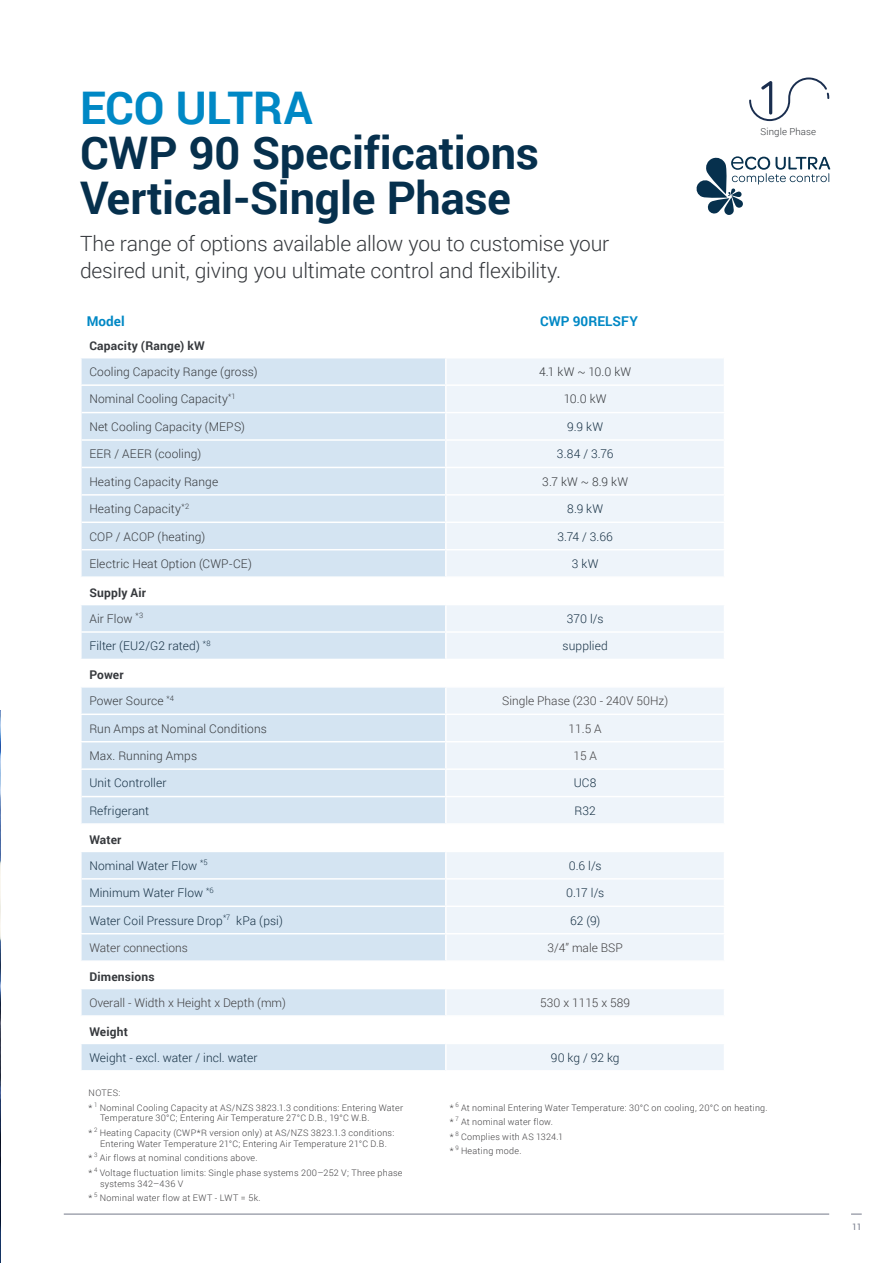
<style>
.page{position:relative;width:893px;height:1263px;background:#fff}
.page>*{position:absolute;margin:0;border:0;box-sizing:border-box;transform-origin:0 0}
.t1{font:700 45px/45px "Roboto";letter-spacing:-.005em;color:#06304d}
.t2{font:700 45px "Roboto";color:#0088c5}
.t3{font:300 21px/27px "Roboto";letter-spacing:-.01em;color:#36393d}
.t4{font:700 13.5px "Roboto";letter-spacing:.005em;color:#0088c5}
.t5{font:300 12px/25.7px "Roboto";letter-spacing:.01em;color:#36393d}
.t6{font:300 12px/25.7px "Roboto";letter-spacing:.01em;color:#163044}
.t7{font:300 12px "Roboto";color:#414042}
.t8{font:700 12px/25.7px "Roboto";letter-spacing:.015em;color:#36393d}
.t9{font:300 9.6px "Roboto";letter-spacing:.015em;color:#36393d}
.t10{font:300 9px/14.5px "Roboto";letter-spacing:.03em;color:#414042}
.t11{font:9px "Roboto";color:#7b808f}
.s1{font-weight:300}
.s2{font-weight:700}
.s3{font-weight:700;color:#36393d}
</style>
<div class="page">
<hr style="left:64px;top:1213px;width:765px;height:1px;background:#7b808f">
<div style="left:82px;top:358px;width:363px;height:712px;background:#d4e4f2"></div>
<div style="left:447px;top:359px;width:277px;height:711px;background:#eef4fa"></div>
<svg style="left:82px;top:578px;width:363px;height:465px;fill:#d4e4f2"></svg>
<svg style="left:447px;top:578px;width:277px;height:465px;fill:#eef4fa"></svg>
<hr style="left:80px;top:988px;width:366px;height:1px;background:#fff">
<hr style="left:446px;top:988px;width:279px;height:1px;background:#fff">
<hr style="left:80px;top:1015px;width:366px;height:2px;background:#fff">
<hr style="left:446px;top:1015px;width:279px;height:2px;background:#fff">
<hr style="left:80px;top:384px;width:366px;height:2px;background:#fff">
<hr style="left:446px;top:384px;width:278px;height:2px;background:#fff">
<hr style="left:82px;top:412px;width:364px;height:1px;background:#fff">
<hr style="left:446px;top:412px;width:279px;height:1px;background:#fff">
<hr style="left:82px;top:439px;width:364px;height:2px;background:#fff">
<hr style="left:446px;top:439px;width:279px;height:2px;background:#fff">
<hr style="left:82px;top:467px;width:364px;height:1px;background:#fff">
<hr style="left:446px;top:467px;width:279px;height:1px;background:#fff">
<hr style="left:82px;top:494px;width:364px;height:2px;background:#fff">
<hr style="left:446px;top:494px;width:279px;height:2px;background:#fff">
<hr style="left:82px;top:521px;width:364px;height:2px;background:#fff">
<hr style="left:446px;top:521px;width:279px;height:2px;background:#fff">
<hr style="left:82px;top:549px;width:364px;height:1px;background:#fff">
<hr style="left:446px;top:549px;width:279px;height:1px;background:#fff">
<hr style="left:80px;top:576px;width:366px;height:2px;background:#fff">
<hr style="left:446px;top:576px;width:279px;height:2px;background:#fff">
<hr style="left:80px;top:604px;width:366px;height:1px;background:#fff">
<hr style="left:446px;top:604px;width:279px;height:1px;background:#fff">
<hr style="left:80px;top:631px;width:366px;height:2px;background:#fff">
<hr style="left:446px;top:631px;width:279px;height:2px;background:#fff">
<hr style="left:80px;top:659px;width:366px;height:1px;background:#fff">
<hr style="left:446px;top:659px;width:279px;height:1px;background:#fff">
<hr style="left:80px;top:686px;width:366px;height:2px;background:#fff">
<hr style="left:446px;top:686px;width:279px;height:2px;background:#fff">
<hr style="left:80px;top:713px;width:366px;height:2px;background:#fff">
<hr style="left:446px;top:713px;width:279px;height:2px;background:#fff">
<hr style="left:80px;top:741px;width:366px;height:1px;background:#fff">
<hr style="left:446px;top:741px;width:279px;height:1px;background:#fff">
<hr style="left:80px;top:768px;width:366px;height:2px;background:#fff">
<hr style="left:446px;top:768px;width:279px;height:2px;background:#fff">
<hr style="left:82px;top:796px;width:364px;height:1px;background:#fff">
<hr style="left:446px;top:796px;width:279px;height:1px;background:#fff">
<hr style="left:80px;top:823px;width:366px;height:2px;background:#fff">
<hr style="left:446px;top:823px;width:279px;height:2px;background:#fff">
<hr style="left:80px;top:851px;width:366px;height:1px;background:#fff">
<hr style="left:446px;top:851px;width:279px;height:1px;background:#fff">
<hr style="left:82px;top:878px;width:364px;height:2px;background:#fff">
<hr style="left:446px;top:878px;width:279px;height:2px;background:#fff">
<hr style="left:80px;top:905px;width:366px;height:2px;background:#fff">
<hr style="left:446px;top:905px;width:279px;height:2px;background:#fff">
<hr style="left:80px;top:933px;width:366px;height:1px;background:#fff">
<hr style="left:446px;top:933px;width:279px;height:1px;background:#fff">
<hr style="left:80px;top:960px;width:366px;height:2px;background:#fff">
<hr style="left:446px;top:960px;width:279px;height:2px;background:#fff">
<hr style="left:80px;top:1043px;width:366px;height:1px;background:#fff">
<hr style="left:446px;top:1043px;width:279px;height:1px;background:#fff">
<img style="left:0;top:710px;width:1px;height:553px">
<svg style="left:749px;top:78px;width:80px;height:43px"></svg>
<svg style="left:696px;top:156px;width:134px;height:59px"></svg>
<h1 class="t2" style="left:80px;top:77px;width:234px">ECO ULTRA</h1>
<h1 class="t1" style="left:80px;top:129px;width:461px">CWP 90 Specifications<br>Vertical-Single Phase</h1>
<h2 class="t3" style="left:80px;top:230px;width:531px">The range of options available allow you to customise your desired unit, giving you ultimate control and flexibility.</h2>
<h3 class="t4" style="left:87px;top:311px;width:39px">Model</h3>
<h3 class="t4" style="left:540px;top:311px;width:99px">CWP 90RELSFY</h3>
<h3 class="t8" style="left:89px;top:332px;width:117px">Capacity (Range) kW</h3>
<h3 class="t5" style="left:89px;top:358px;width:170px">Cooling Capacity Range (gross)</h3>
<h3 class="t5" style="left:539px;top:358px;width:94px">4.1 kW ~ 10.0 kW</h3>
<h3 class="t5" style="left:89px;top:386px;width:148px">Nominal Cooling Capacity<sup>*1</sup></h3>
<h3 class="t5" style="left:564px;top:386px;width:44px">10.0 kW</h3>
<h3 class="t5" style="left:89px;top:413px;width:157px">Net Cooling Capacity (MEPS)</h3>
<h3 class="t6" style="left:567px;top:413px;width:37px">9.9 kW</h3>
<h3 class="t5" style="left:89px;top:441px;width:113px">EER / AEER (cooling)</h3>
<h3 class="t6" style="left:557px;top:441px;width:58px">3.84 / 3.76</h3>
<h3 class="t5" style="left:89px;top:468px;width:130px">Heating Capacity Range</h3>
<h3 class="t5" style="left:542px;top:468px;width:87px">3.7 kW ~ 8.9 kW</h3>
<h3 class="t5" style="left:89px;top:496px;width:101px">Heating Capacity<sup>*2</sup></h3>
<h3 class="t6" style="left:567px;top:496px;width:38px">8.9 kW</h3>
<h3 class="t5" style="left:89px;top:523px;width:117px">COP / ACOP (heating)</h3>
<h3 class="t6" style="left:557px;top:523px;width:57px">3.74 / 3.66</h3>
<h3 class="t5" style="left:89px;top:550px;width:164px">Electric Heat Option (CWP-CE)</h3>
<h3 class="t6" style="left:572px;top:550px;width:28px">3 kW</h3>
<h3 class="t8" style="left:89px;top:580px;width:58px">Supply Air<br><span class="s1">Air Flow</span> <sup>*3</sup></h3>
<h3 class="t6" style="left:567px;top:605px;width:38px">370 l/s</h3>
<h3 class="t6" style="left:89px;top:633px;width:123px">Filter (EU2/G2 rated) <sup>*8</sup></h3>
<h3 class="t6" style="left:563px;top:633px;width:47px">supplied</h3>
<h3 class="t5" style="left:89px;top:662px;width:86px"><span class="s2">Power<br></span>Power Source <sup>*4</sup></h3>
<h3 class="t7" style="left:502px;top:692px;width:168px">Single Phase (230 - 240V 50Hz)</h3>
<h3 class="t5" style="left:89px;top:715px;width:179px">Run Amps at Nominal Conditions</h3>
<h3 class="t7" style="left:569px;top:720px;width:35px">11.5 A</h3>
<h3 class="t5" style="left:89px;top:742px;width:109px">Max. Running Amps</h3>
<h3 class="t7" style="left:573px;top:747px;width:25px">15 A</h3>
<h3 class="t6" style="left:89px;top:770px;width:79px">Unit Controller</h3>
<h3 class="t6" style="left:574px;top:770px;width:24px">UC8</h3>
<h3 class="t6" style="left:89px;top:797px;width:61px">Refrigerant</h3>
<h3 class="t6" style="left:574px;top:797px;width:23px">R32</h3>
<h3 class="t6" style="left:89px;top:826px;width:120px"><span class="s3">Water<br></span>Nominal Water Flow <sup>*5</sup></h3>
<h3 class="t6" style="left:569px;top:852px;width:34px">0.6 l/s</h3>
<h3 class="t6" style="left:89px;top:880px;width:126px">Minimum Water Flow <sup>*6</sup></h3>
<h3 class="t6" style="left:566px;top:880px;width:40px">0.17 l/s</h3>
<h3 class="t6" style="left:89px;top:907px;width:195px">Water Coil Pressure Drop<sup>*7</sup> kPa (psi)</h3>
<h3 class="t6" style="left:570px;top:907px;width:32px">62 (9)</h3>
<h3 class="t7" style="left:89px;top:939px;width:100px">Water connections</h3>
<h3 class="t7" style="left:547px;top:939px;width:77px">3/4” male BSP</h3>
<h3 class="t8" style="left:89px;top:963px;width:67px">Dimensions</h3>
<h3 class="t7" style="left:89px;top:994px;width:198px">Overall - Width x Height x Depth (mm)</h3>
<h3 class="t7" style="left:540px;top:994px;width:91px">530 x 1115 x 589</h3>
<h3 class="t8" style="left:89px;top:1018px;width:40px">Weight</h3>
<h3 class="t6" style="left:89px;top:1044px;width:170px">Weight - excl. water / incl. water</h3>
<h3 class="t6" style="left:551px;top:1044px;width:70px">90 kg / 92 kg</h3>
<p class="t9" style="left:760px;top:125px;width:57px">Single Phase</p>
<p class="t10" style="left:89px;top:1085px;width:316px">NOTES:<br>* <sup>1</sup> Nominal Cooling Capacity at AS/NZS 3823.1.3 conditions: Entering Water</p>
<p class="t10" style="left:89px;top:1110px;width:307px;text-indent:11px">Temperature 30°C; Entering Air Temperature 27°C D.B., 19°C W.B.<br>* <sup>2</sup> Heating Capacity (CWP*R version only) at AS/NZS 3823.1.3 conditions:</p>
<p class="t10" style="left:89px;top:1136px;width:315px;text-indent:11px">Entering Water Temperature 21°C; Entering Air Temperature 21°C D.B.<br>* <sup>3</sup> Air flows at nominal conditions above.<br>* <sup>4</sup> Voltage fluctuation limits: Single phase systems 200–252 V; Three phase</p>
<p class="t10" style="left:89px;top:1176px;width:174px;text-indent:11px">systems 342–436 V<br>* <sup>5</sup> Nominal water flow at EWT - LWT = 5k.</p>
<p class="t10" style="left:450px;top:1100px;width:319px">* <sup>6</sup> At nominal Entering Water Temperature: 30°C on cooling, 20°C on heating. * <sup>7</sup> At nominal water flow.<br>* <sup>8</sup> Complies with AS 1324.1<br>* <sup>9</sup> Heating mode.</p>
<p class="t11" style="left:852px;top:1220px;width:11px">11</p>
</div>
